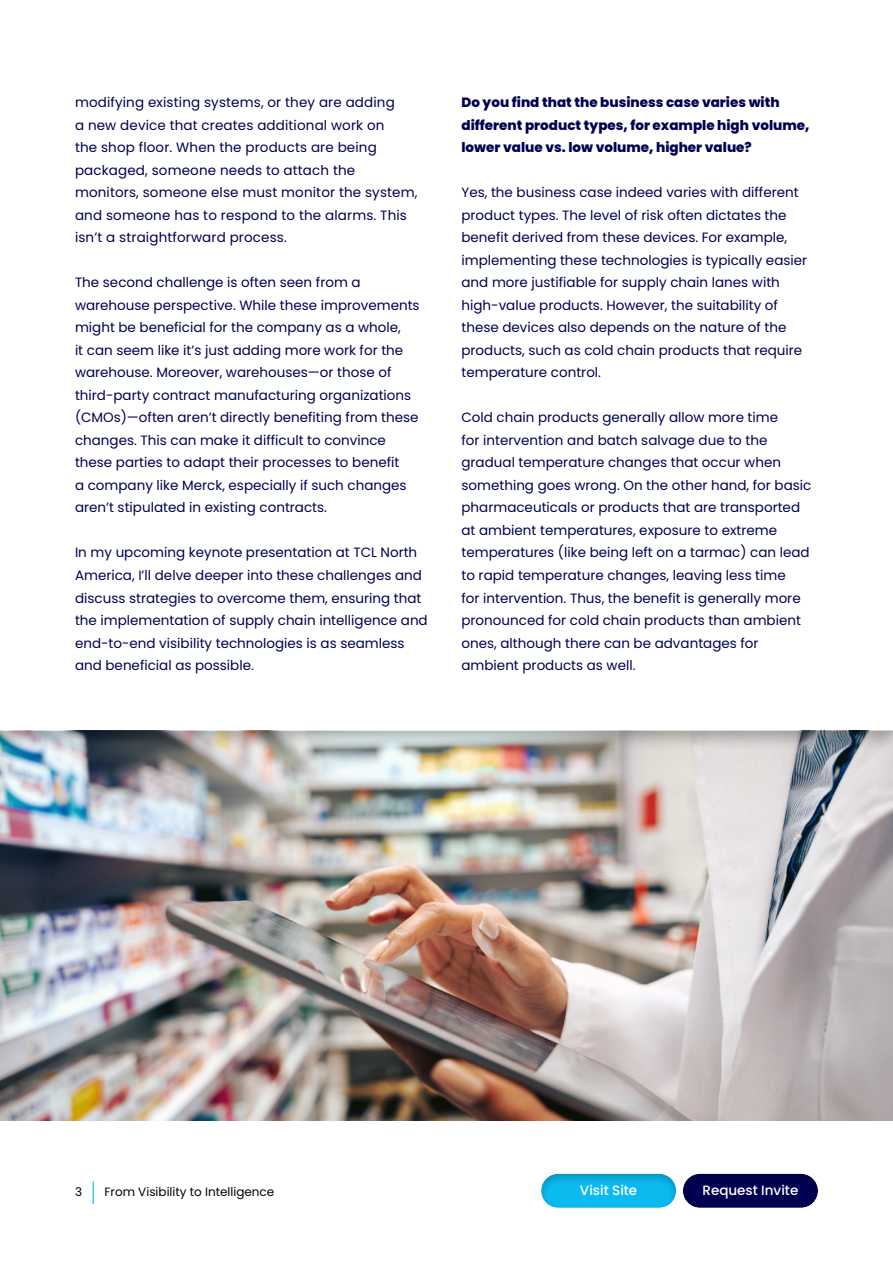
<style>
.page{position:relative;width:893px;height:1263px;background:#fff}
.page>*{position:absolute;margin:0;border:0;box-sizing:border-box;transform-origin:0 0}
.t1{font:13.5px/22.5px "Poppins";color:#000053}
.t2{font:800 13.5px/22.5px "Poppins";color:#000053}
.t3{font:500 13.5px "Poppins";color:#fff}
.t4{font:12px "Poppins";color:#000}
</style>
<div class="page">
<img style="left:0;top:752px;width:893px;height:368px">
<div style="left:0;top:0;width:893px;height:752px;background:#000;opacity:.3"></div>
<div style="left:0;top:0;width:893px;height:731px;background:#fff"></div>
<div style="left:668px;top:1163px;width:165px;height:54px;background:#000;opacity:.25"></div>
<div style="left:526px;top:1163px;width:162px;height:54px;background:#000;opacity:.25"></div>
<svg style="left:93px;top:1181px;width:1px;height:23px"></svg>
<p class="t1" style="left:75px;top:92px;width:321px">modifying existing systems, or they are adding</p>
<p class="t1" style="left:75px;top:114px;width:311px">a new device that creates additional work on</p>
<p class="t1" style="left:75px;top:137px;width:303px">the shop floor. When the products are being packaged, someone needs to attach the</p>
<p class="t1" style="left:75px;top:182px;width:344px">monitors, someone else must monitor the system, and someone has to respond to the alarms. This isn’t a straightforward process.</p>
<p class="t1" style="left:75px;top:272px;width:346px">The second challenge is often seen from a warehouse perspective. While these improvements might be beneficial for the company as a whole,<br>it can seem like it’s just adding more work for the warehouse. Moreover, warehouses—or those of third-party contract manufacturing organizations (CMOs)—often aren’t directly benefiting from these changes. This can make it difficult to convince these parties to adapt their processes to benefit<br>a company like Merck, especially if such changes aren’t stipulated in existing contracts.</p>
<p class="t1" style="left:75px;top:542px;width:354px">In my upcoming keynote presentation at TCL North America, I’ll delve deeper into these challenges and discuss strategies to overcome them, ensuring that the implementation of supply chain intelligence and end-to-end visibility technologies is as seamless and beneficial as possible.</p>
<p class="t2" style="left:461px;top:92px;width:349px">Do you find that the business case varies with different product types, for example high volume, lower value vs. low volume, higher value?</p>
<p class="t1" style="left:461px;top:182px;width:347px">Yes, the business case indeed varies with different product types. The level of risk often dictates the benefit derived from these devices. For example, implementing these technologies is typically easier and more justifiable for supply chain lanes with high-value products. However, the suitability of these devices also depends on the nature of the products, such as cold chain products that require temperature control.</p>
<p class="t1" style="left:461px;top:407px;width:351px">Cold chain products generally allow more time<br>for intervention and batch salvage due to the gradual temperature changes that occur when something goes wrong. On the other hand, for basic pharmaceuticals or products that are transported at ambient temperatures, exposure to extreme temperatures (like being left on a tarmac) can lead to rapid temperature changes, leaving less time<br>for intervention. Thus, the benefit is generally more pronounced for cold chain products than ambient ones, although there can be advantages for ambient products as well.</p>
<p class="t4" style="left:75px;top:1185px;width:9px">3</p>
<p class="t4" style="left:104px;top:1185px;width:171px">From Visibility to Intelligence</p>
<p class="t3" style="left:580px;top:1182px;width:59px">Visit Site</p>
<p class="t3" style="left:702px;top:1182px;width:97px">Request Invite</p>
</div>
